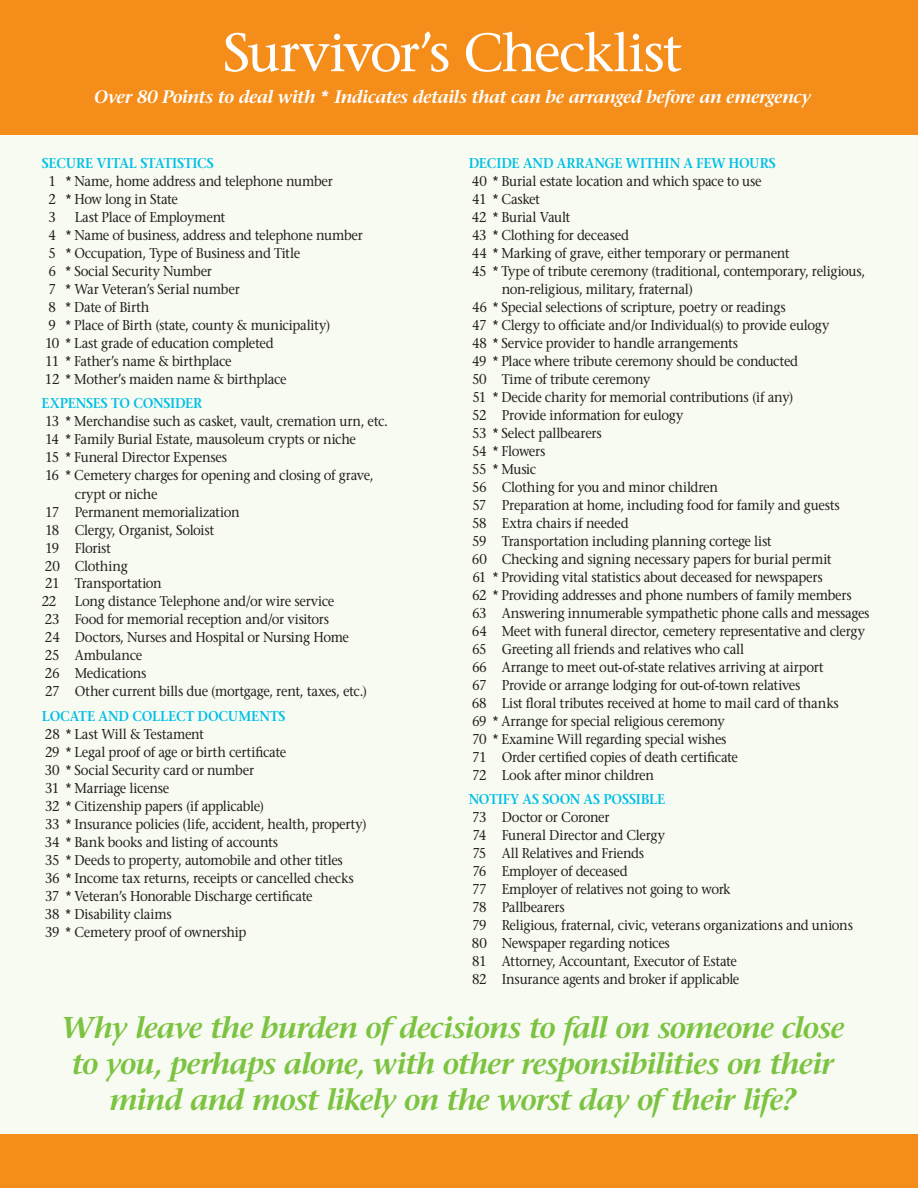
<style>
.page{position:relative;width:918px;height:1188px;background:#fff}
.page>*{position:absolute;margin:0;border:0;box-sizing:border-box;transform-origin:0 0}
.t1{font:500 54px "Stone Serif Std";letter-spacing:-.035em;color:#fff}
.t2{font:italic 600 30px/36px "Stone Serif Std";letter-spacing:-.035em;color:#7bc341;text-align:center}
.t3{font:italic 600 18px "Stone Serif Std";letter-spacing:-.03em;color:#fff}
.t4{font:500 14.25px/18px "Stone Serif Std";letter-spacing:-.02em;color:#241f1f;scale:.92 1}
.t5{font:600 14.25px "Stone Serif Std";letter-spacing:-.015em;color:#00bfe7;scale:.92 1}
</style>
<div class="page">
<div style="left:0;top:135px;width:918px;height:1053px;background:#f8fbf1"></div>
<div style="left:0;top:0;width:918px;height:135px;background:#f58d1a"></div>
<div style="left:0;top:1134px;width:918px;height:54px;background:#f58d1a"></div>
<h1 class="t1" style="left:223px;top:20px;width:461px">Survivor’s Checklist</h1>
<p class="t3" style="left:94px;top:86px;width:718px">Over 80 Points to deal with * Indicates details that can be arranged before an emergency</p>
<p class="t5" style="left:42px;top:154px;width:189px">SECURE VITAL STATISTICS</p>
<p class="t4" style="left:49px;top:172px;width:311px">1 * Name, home address and telephone number<br>2 * How long in State<br>3</p>
<p class="t4" style="left:45px;top:208px;width:347px;text-indent:30px">Last Place of Employment<br>4 * Name of business, address and telephone number 5 * Occupation, Type of Business and Title<br>6 * Social Security Number<br>7 * War Veteran’s Serial number<br>8 * Date of Birth<br>9 * Place of Birth (state, county &amp; municipality)<br>10 * Last grade of education completed<br>11 * Father’s name &amp; birthplace<br>12 * Mother’s maiden name &amp; birthplace</p>
<p class="t5" style="left:42px;top:395px;width:176px">EXPENSES TO CONSIDER</p>
<p class="t4" style="left:45px;top:413px;width:374px">13 * Merchandise such as casket, vault, cremation urn, etc.</p>
<p class="t4" style="left:45px;top:431px;width:339px">14 * Family Burial Estate, mausoleum crypts or niche</p>
<p class="t4" style="left:45px;top:449px;width:199px">15 * Funeral Director Expenses</p>
<p class="t4" style="left:45px;top:467px;width:358px">16 * Cemetery charges for opening and closing of grave,</p>
<p class="t4" style="left:75px;top:485px;width:92px">crypt or niche</p>
<p class="t4" style="left:45px;top:503px;width:213px">17 Permanent memorialization</p>
<p class="t4" style="left:45px;top:521px;width:185px">18 Clergy, Organist, Soloist</p>
<p class="t4" style="left:45px;top:539px;width:73px">19 Florist</p>
<p class="t4" style="left:45px;top:557px;width:92px">20 Clothing</p>
<p class="t4" style="left:45px;top:575px;width:128px">21 Transportation</p>
<p class="t4" style="left:42px;top:593px;width:18px">22</p>
<p class="t4" style="left:45px;top:593px;width:352px;text-indent:30px">Long distance Telephone and/or wire service<br>23 Food for memorial reception and/or visitors<br>24 Doctors, Nurses and Hospital or Nursing Home 25 Ambulance<br>26 Medications<br>27 Other current bills due (mortgage, rent, taxes, etc.)</p>
<p class="t5" style="left:42px;top:708px;width:267px">LOCATE AND COLLECT DOCUMENTS</p>
<p class="t4" style="left:45px;top:725px;width:351px">28 * Last Will &amp; Testament<br>29 * Legal proof of age or birth certificate<br>30 * Social Security card or number<br>31 * Marriage license<br>32 * Citizenship papers (if applicable)<br>33 * Insurance policies (life, accident, health, property)<br>34 * Bank books and listing of accounts<br>35 * Deeds to property, automobile and other titles<br>36 * Income tax returns, receipts or cancelled checks 37 * Veteran’s Honorable Discharge certificate<br>38 * Disability claims<br>39 * Cemetery proof of ownership</p>
<p class="t5" style="left:469px;top:154px;width:335px">DECIDE AND ARRANGE WITHIN A FEW HOURS</p>
<p class="t4" style="left:472px;top:172px;width:316px">40 * Burial estate location and which space to use</p>
<p class="t4" style="left:472px;top:190px;width:75px">41 * Casket</p>
<p class="t4" style="left:472px;top:208px;width:109px">42 * Burial Vault</p>
<p class="t4" style="left:472px;top:226px;width:172px">43 * Clothing for deceased</p>
<p class="t4" style="left:472px;top:244px;width:347px">44 * Marking of grave, either temporary or permanent</p>
<p class="t4" style="left:472px;top:262px;width:429px">45 * Type of tribute ceremony (traditional, contemporary, religious,</p>
<p class="t4" style="left:502px;top:280px;width:210px">non-religious, military, fraternal)</p>
<p class="t4" style="left:472px;top:298px;width:342px">46 * Special selections of scripture, poetry or readings</p>
<p class="t4" style="left:472px;top:316px;width:390px">47 * Clergy to officiate and/or Individual(s) to provide eulogy</p>
<p class="t4" style="left:472px;top:334px;width:291px">48 * Service provider to handle arrangements</p>
<p class="t4" style="left:472px;top:352px;width:356px">49 * Place where tribute ceremony should be conducted</p>
<p class="t4" style="left:472px;top:370px;width:195px">50 Time of tribute ceremony</p>
<p class="t4" style="left:472px;top:388px;width:351px">51 * Decide charity for memorial contributions (if any)</p>
<p class="t4" style="left:472px;top:406px;width:231px">52 Provide information for eulogy</p>
<p class="t4" style="left:472px;top:424px;width:143px">53 * Select pallbearers</p>
<p class="t4" style="left:472px;top:442px;width:81px">54 * Flowers</p>
<p class="t4" style="left:472px;top:460px;width:71px">55 * Music</p>
<p class="t4" style="left:472px;top:478px;width:269px">56 Clothing for you and minor children</p>
<p class="t4" style="left:472px;top:496px;width:401px">57 Preparation at home, including food for family and guests</p>
<p class="t4" style="left:472px;top:514px;width:172px">58 Extra chairs if needed</p>
<p class="t4" style="left:472px;top:532px;width:327px">59 Transportation including planning cortege list</p>
<p class="t4" style="left:472px;top:550px;width:393px">60 Checking and signing necessary papers for burial permit</p>
<p class="t4" style="left:472px;top:568px;width:382px">61 * Providing vital statistics about deceased for newspapers</p>
<p class="t4" style="left:472px;top:586px;width:414px">62 * Providing addresses and phone numbers of family members</p>
<p class="t4" style="left:472px;top:604px;width:434px">63 Answering innumerable sympathetic phone calls and messages</p>
<p class="t4" style="left:472px;top:622px;width:429px">64 Meet with funeral director, cemetery representative and clergy</p>
<p class="t4" style="left:472px;top:640px;width:298px">65 Greeting all friends and relatives who call</p>
<p class="t4" style="left:472px;top:658px;width:384px">66 Arrange to meet out-of-state relatives arriving at airport</p>
<p class="t4" style="left:472px;top:676px;width:358px">67 Provide or arrange lodging for out-of-town relatives</p>
<p class="t4" style="left:472px;top:694px;width:400px">68 List floral tributes received at home to mail card of thanks</p>
<p class="t4" style="left:472px;top:712px;width:276px">69 * Arrange for special religious ceremony</p>
<p class="t4" style="left:472px;top:730px;width:278px">70 * Examine Will regarding special wishes</p>
<p class="t4" style="left:472px;top:748px;width:291px">71 Order certified copies of death certificate</p>
<p class="t4" style="left:472px;top:766px;width:199px">72 Look after minor children</p>
<p class="t5" style="left:469px;top:791px;width:215px">NOTIFY AS SOON AS POSSIBLE</p>
<p class="t4" style="left:472px;top:809px;width:416px">73 Doctor or Coroner<br>74 Funeral Director and Clergy<br>75 All Relatives and Friends<br>76 Employer of deceased<br>77 Employer of relatives not going to work<br>78 Pallbearers<br>79 Religious, fraternal, civic, veterans organizations and unions 80 Newspaper regarding notices<br>81 Attorney, Accountant, Executor of Estate<br>82 Insurance agents and broker if applicable</p>
<h2 class="t2" style="left:61px;top:1009px;width:785px">Why leave the burden of decisions to fall on someone close to you, perhaps alone, with other responsibilities on their mind and most likely on the worst day of their life?</h2>
</div>
